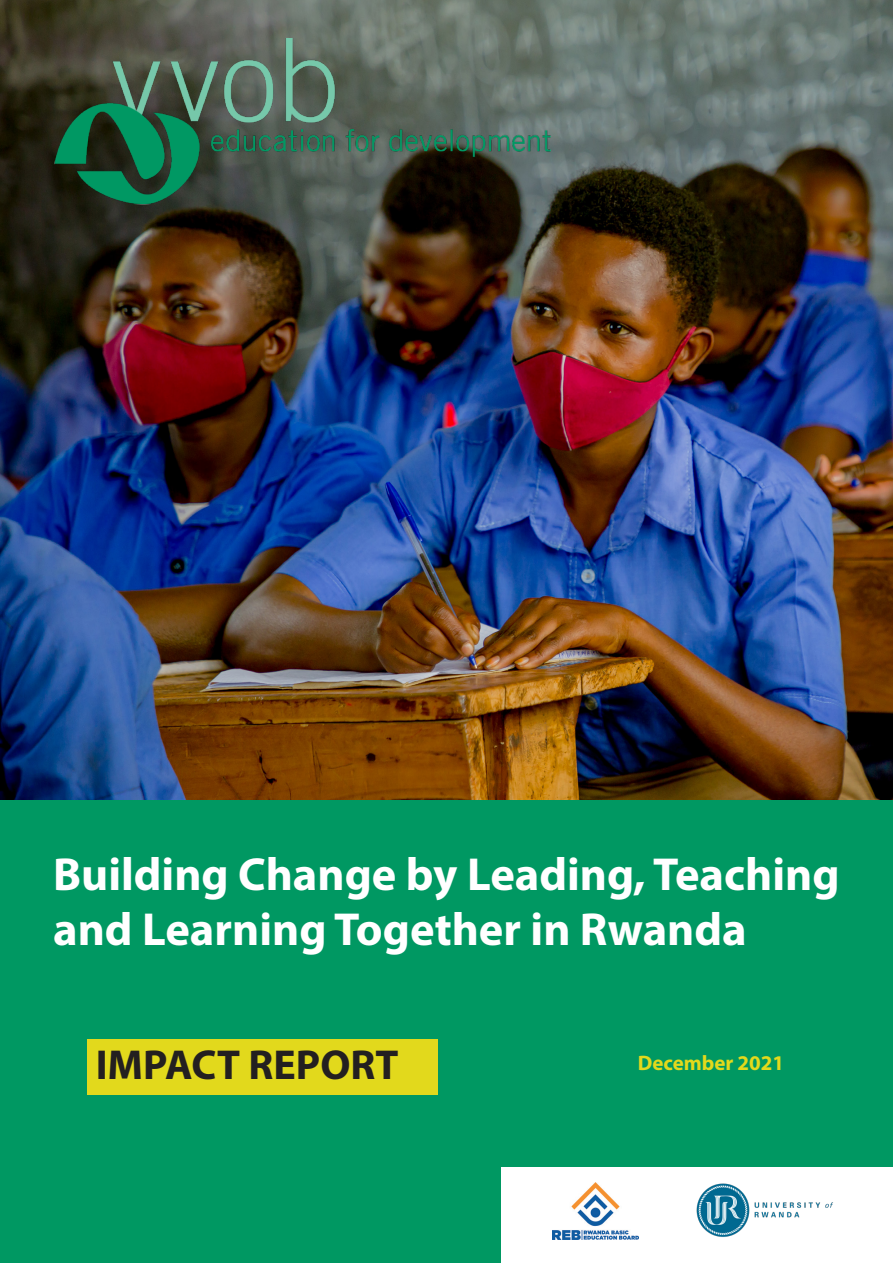
<style>
.page{position:relative;width:893px;height:1263px;background:#fff}
.page>*{position:absolute;margin:0;border:0;box-sizing:border-box;transform-origin:0 0}
.t1{font:700 46.5px/55.8px "Myriad Pro";color:#fff}
.t2{font:700 42px "Myriad Pro";color:#231f20}
.t3{font:700 21px "Myriad Pro";color:#e2d91c}
</style>
<div class="page">
<div style="left:0;top:799px;width:893px;height:464px;background:#009862"></div>
<div style="left:87px;top:1039px;width:351px;height:55px;background:#e2d91c"></div>
<img style="left:0;top:0;width:893px;height:799px">
<img style="left:26px;top:13px;width:555px;height:218px">
<div style="left:502px;top:1167px;width:391px;height:96px;background:#fff"></div>
<img style="left:553px;top:1183px;width:86px;height:56px">
<img style="left:696px;top:1183px;width:137px;height:54px">
<p class="t1" style="left:53px;top:844px;width:788px">Building Change by Leading, Teaching and Learning Together in Rwanda</p>
<p class="t2" style="left:96px;top:1037px;width:304px">IMPACT REPORT</p>
<p class="t3" style="left:638px;top:1049px;width:148px">December 2021</p>
</div>
